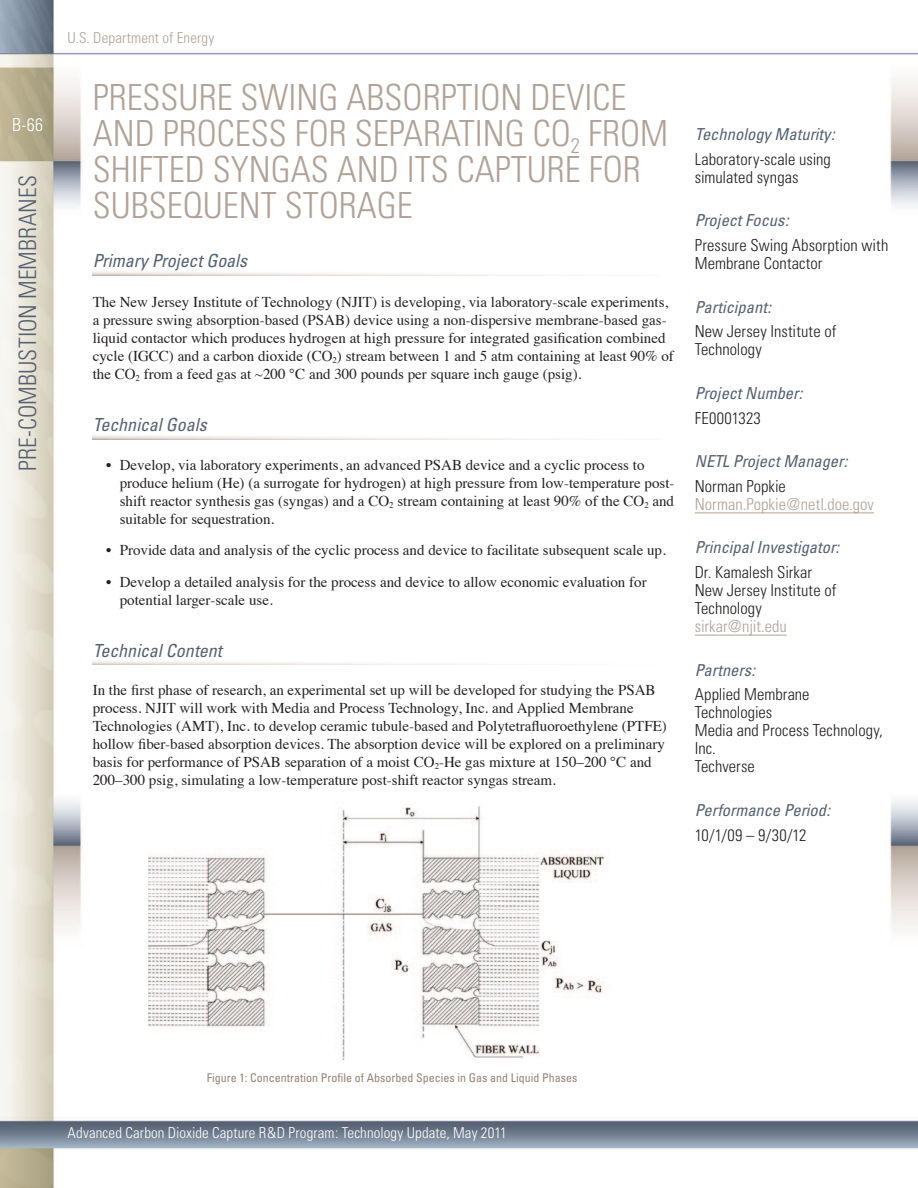
<style>
.page{position:relative;width:918px;height:1188px;background:#fff}
.page>*{position:absolute;margin:0;border:0;box-sizing:border-box;transform-origin:0 0}
.t1{font:300 condensed 36px/36px "Univers";color:#b0a297}
.t2{font:300 condensed 24px "Univers";color:#556172}
.t3{font:italic condensed 18px "Univers";letter-spacing:-.005em;color:#556172}
.t4{font:300 condensed 18px "Univers";color:#fff}
.t5{font:300 condensed 16.5px/18px "Univers";color:#231f20}
.t6{font:italic condensed 16.5px "Univers";color:#556172}
.t7{font:300 condensed 16.5px "Univers";color:#b0a297}
.t8{font:15px/18px "Times";color:#231f20}
.t9{font:300 condensed 15px "Univers";letter-spacing:.005em;color:#fff}
.t10{font:300 condensed 15px "Univers";letter-spacing:.005em;color:#b0a297}
.t11{font:condensed 12px "Univers";color:#948277}
</style>
<div class="page">
<img style="left:0;top:0;width:918px;height:1188px">
<div style="left:93px;top:248px;width:567px;height:27px;background:#fff"></div>
<div style="left:93px;top:411px;width:567px;height:28px;background:#fff"></div>
<div style="left:93px;top:637px;width:567px;height:28px;background:#fff"></div>
<hr style="left:695px;top:513px;width:179px;height:1px;background:#b0a297">
<hr style="left:695px;top:635px;width:92px;height:1px;background:#b0a297">
<img style="left:148px;top:803px;width:488px;height:257px">
<p class="t4" style="left:12px;top:114px;width:32px">B-66</p>
<h2 class="t2" style="left:13px;top:471px;width:295px;rotate:-90deg">Pre-Combustion Membranes</h2>
<p class="t10" style="left:68px;top:29px;width:148px">U.S. Department of Energy</p>
<h1 class="t1" style="left:93px;top:79px;width:531px">Pressure Swing Absorption Device and</h1>
<h1 class="t1" style="left:93px;top:115px;width:577px;text-indent:70px">Process for Separating CO<sub>2</sub> from<br>Shifted Syngas and</h1>
<h1 class="t1" style="left:407px;top:151px;width:68px">its Capt</h1>
<h1 class="t1" style="left:527px;top:151px;width:116px">ure for</h1>
<h1 class="t1" style="left:93px;top:187px;width:148px">Subsequent</h1>
<h1 class="t1" style="left:285px;top:187px;width:126px">Sto rage</h1>
<p class="t3" style="left:93px;top:249px;width:156px">Primary Project Goals</p>
<p class="t8" style="left:93px;top:292px;width:583px">The New Jersey Institute of Technology (NJIT) is developing, via laboratory-scale experiments, a pressure swing absorption-based (PSAB) device using a non-dispersive membrane-based gas&shy;liquid contactor which produces hydrogen at high pressure for integrated gasification combined cycle (IGCC) and a carbon dioxide (CO<sub>2</sub>) stream between 1 and 5 atm containing at least 90% of the CO<sub>2</sub> from a feed gas at ~200 °C and 300 pounds per square inch gauge (psig).</p>
<p class="t3" style="left:93px;top:413px;width:116px">Technical Goals</p>
<p class="t8" style="left:120px;top:454px;width:556px;text-indent:-14px">• Develop, via laboratory experiments, an advanced PSAB device and a cyclic process to produce helium (He) (a surrogate for hydrogen) at high pressure from low-temperature post&shy;shift reactor synthesis gas (syngas) and a CO<sub>2</sub> stream containing at least 90% of the CO<sub>2</sub> and suitable for sequestration.</p>
<p class="t8" style="left:106px;top:540px;width:561px">• Provide data and analysis of the cyclic process and device to facilitate subsequent scale up.</p>
<p class="t8" style="left:120px;top:571px;width:528px;text-indent:-14px">• Develop a detailed analysis for the process and device to allow economic evaluation for potential larger-scale use.</p>
<p class="t3" style="left:93px;top:639px;width:131px">Technical Content</p>
<p class="t8" style="left:93px;top:680px;width:576px">In the first phase of research, an experimental set up will be developed for studying the PSAB process. NJIT will work with Media and Process Technology, Inc. and Applied Membrane Technologies (AMT), Inc. to develop ceramic tubule-based and Polytetrafluoroethylene (PTFE) hollow fiber-based absorption devices. The absorption device will be explored on a preliminary basis for performance of PSAB separation of a moist CO<sub>2</sub>-He gas mixture at 150–200 °C and 200–300 psig, simulating a low-temperature post-shift reactor syngas stream.</p>
<p class="t6" style="left:695px;top:124px;width:141px">Technology Maturity:</p>
<p class="t5" style="left:695px;top:150px;width:138px">Laboratory-scale using simulated syngas</p>
<p class="t6" style="left:695px;top:210px;width:96px">Project Focus:</p>
<p class="t5" style="left:695px;top:236px;width:195px">Pressure Swing Absorption with<br>Membrane Contactor</p>
<p class="t6" style="left:695px;top:296px;width:78px">Participant:</p>
<p class="t5" style="left:695px;top:323px;width:143px">New Jersey Institute of<br>Technology</p>
<p class="t6" style="left:695px;top:383px;width:109px">Project Number:</p>
<p class="t5" style="left:695px;top:409px;width:68px">FE0001323</p>
<p class="t6" style="left:695px;top:451px;width:154px">NETL Project Manager:</p>
<p class="t5" style="left:695px;top:477px;width:93px">Norman Popkie</p>
<p class="t7" style="left:695px;top:494px;width:181px">Norman.Popkie@netl.doe.gov</p>
<p class="t6" style="left:695px;top:537px;width:146px">Principal Investigator:</p>
<p class="t5" style="left:695px;top:563px;width:143px">Dr. Kamalesh Sirkar<br>New Jersey Institute of<br>Technology</p>
<p class="t7" style="left:695px;top:616px;width:94px">sirkar@njit.edu</p>
<p class="t6" style="left:695px;top:659px;width:62px">Partners:</p>
<p class="t5" style="left:695px;top:686px;width:190px">Applied Membrane<br>Technologies<br>Media and Process Technology,<br>Inc.<br>Techverse</p>
<p class="t6" style="left:695px;top:800px;width:137px">Performance Period:</p>
<p class="t5" style="left:695px;top:826px;width:113px">10/1/09 – 9/30/12</p>
<p class="t11" style="left:207px;top:1070px;width:372px">Figure 1: Concentration Profile of Absorbed Species in Gas and Liquid Phases</p>
<p class="t9" style="left:68px;top:1124px;width:441px">Advanced Carbon Dioxide Capture R &amp;D Program: Technology Update, May 2011</p>
</div>
